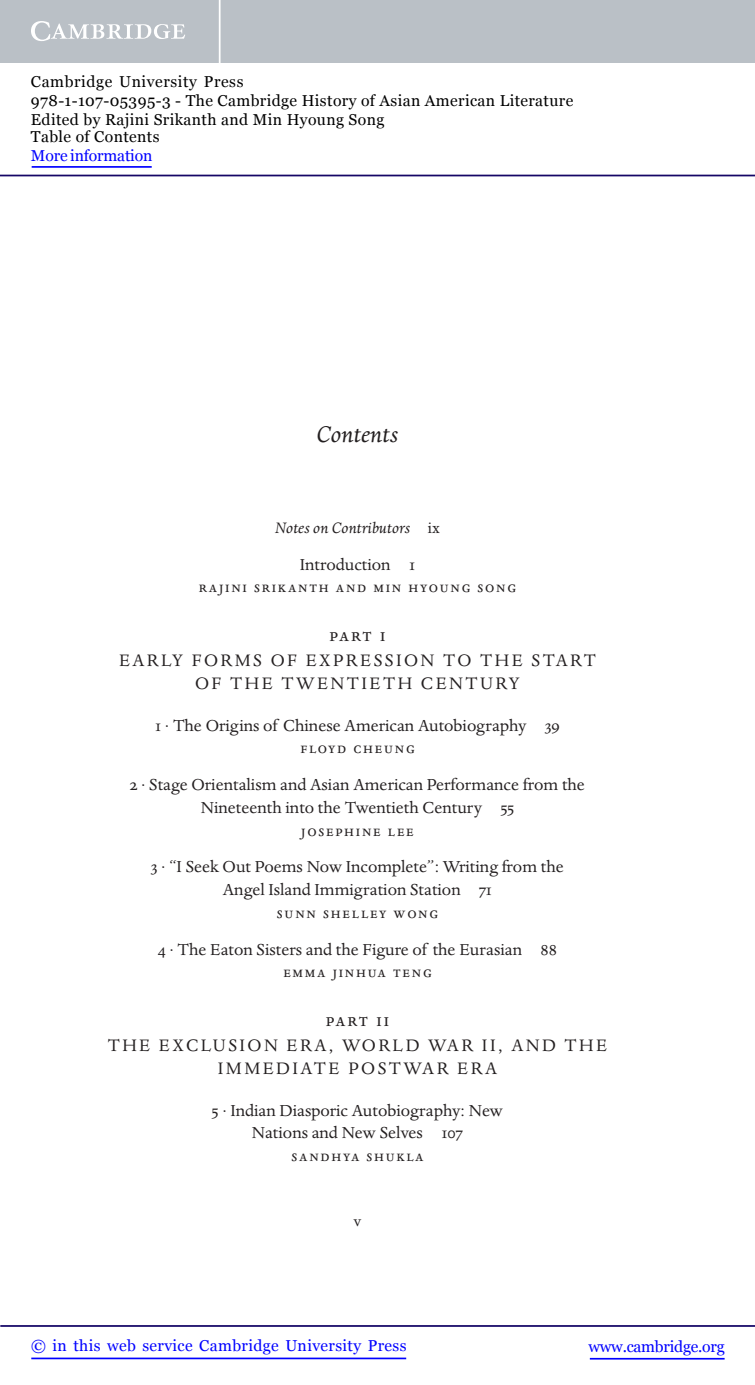
<style>
.page{position:relative;width:755px;height:1385px;background:#fff}
.page>*{position:absolute;margin:0;border:0;box-sizing:border-box;transform-origin:0 0}
.t1{font:italic 26.25px "Dante MT Std";color:#231f20}
.t2{font:21px "Dante MT Std";letter-spacing:.06em;color:#231f20}
.t3{font:19.25px/22.8px "Dante MT Std";letter-spacing:.125em;color:#231f20;text-align:center}
.t4{font:19.25px/22.8px "Dante MT Std";letter-spacing:.17em;color:#231f20;text-align:center}
.t5{font:18.38px/22.8px "Dante MT Std";color:#231f20;text-align:center}
.t6{font:17.5px "Dante MT Std";letter-spacing:.1em;color:#231f20}
.t7{font:italic 17.5px "Dante MT Std";color:#231f20}
.t8{font:16.62px "Dante MT Std";color:#231f20}
.t9{font:15.75px/18.9px "Georgia";letter-spacing:.025em;color:#000}
.t10{font:15.75px "Georgia";letter-spacing:.025em;color:#00f}
.t11{font:15.75px "Georgia";letter-spacing:-.015em;color:#00f}
.t12{font:15.75px "Georgia";letter-spacing:-.01em;color:#00f}
.s1{font-style:normal}
</style>
<div class="page">
<hr style="left:589px;top:1358px;width:135px;height:1px;background:#00f">
<hr style="left:0;top:1325px;width:754px;height:2px;background:#150666">
<hr style="left:31px;top:1357px;width:375px;height:2px;background:#00f">
<div style="left:0;top:0;width:754px;height:63px;background:#bac0c6"></div>
<svg style="left:31px;top:21px;width:154px;height:20px"></svg>
<hr style="left:219px;top:0;width:1px;height:63px;background:#fff">
<hr style="left:0;top:175px;width:754px;height:1px;background:#150666">
<hr style="left:32px;top:166px;width:120px;height:2px;background:#00f">
<p class="t9" style="left:31px;top:73px;width:543px">Cambridge University Press<br>978-1-107-05395-3 - The Cambridge History of Asian American Literature<br>Edited by Rajini Srikanth and Min Hyoung Song</p>
<p class="t9" style="left:31px;top:128px;width:130px">Table of Contents</p>
<p class="t12" style="left:31px;top:146px;width:123px">More information</p>
<h1 class="t1" style="left:316px;top:425px;width:84px">Contents</h1>
<p class="t7" style="left:275px;top:521px;width:166px">Notes on Contributors <span class="s1">ix</span></p>
<p class="t5" style="left:299px;top:554px;width:117px">Introduction 1</p>
<p class="t6" style="left:199px;top:581px;width:318px">Rajini Srikanth and Min Hyoung Song</p>
<p class="t2" style="left:329px;top:627px;width:57px">part I</p>
<p class="t3" style="left:119px;top:650px;width:478px">EA R LY FOR MS OF EXPR ESSION TO THE STA RT<br>OF THE TW ENTIETH CENTURY</p>
<p class="t5" style="left:155px;top:715px;width:406px">1 · The Origins of Chinese American Autobiography 39</p>
<p class="t6" style="left:300px;top:742px;width:116px">Floyd Cheung</p>
<p class="t5" style="left:130px;top:775px;width:456px">2 · Stage Orientalism and Asian American Performance from the<br>Nineteenth into the Twentieth Century 55</p>
<p class="t6" style="left:301px;top:824px;width:114px">Josephine Lee</p>
<p class="t5" style="left:151px;top:857px;width:414px">3 · “I Seek Out Poems Now Incomplete”: Writing from the<br>Angel Island Immigration Station 71</p>
<p class="t6" style="left:277px;top:906px;width:162px">Sunn Shelley Wong</p>
<p class="t5" style="left:158px;top:939px;width:400px">4 · The Eaton Sisters and the Figure of the Eurasian 88</p>
<p class="t6" style="left:283px;top:966px;width:150px">Emma Jinhua Teng</p>
<p class="t2" style="left:325px;top:1012px;width:65px">part II</p>
<p class="t4" style="left:108px;top:1035px;width:500px">THE EXCLUSION ER A , WOR LD WA R II, A ND THE<br>IMMEDIATE POSTWA R ER A</p>
<p class="t5" style="left:212px;top:1100px;width:292px">5 · Indian Diasporic Autobiography: New<br>Nations and New Selves 107</p>
<p class="t6" style="left:291px;top:1150px;width:133px">Sandhya Shukla</p>
<p class="t8" style="left:353px;top:1215px;width:9px">v</p>
<p class="t10" style="left:31px;top:1336px;width:376px">© in this web service Cambridge University Press</p>
<p class="t11" style="left:588px;top:1336px;width:137px">www.cambridge.org</p>
</div>
